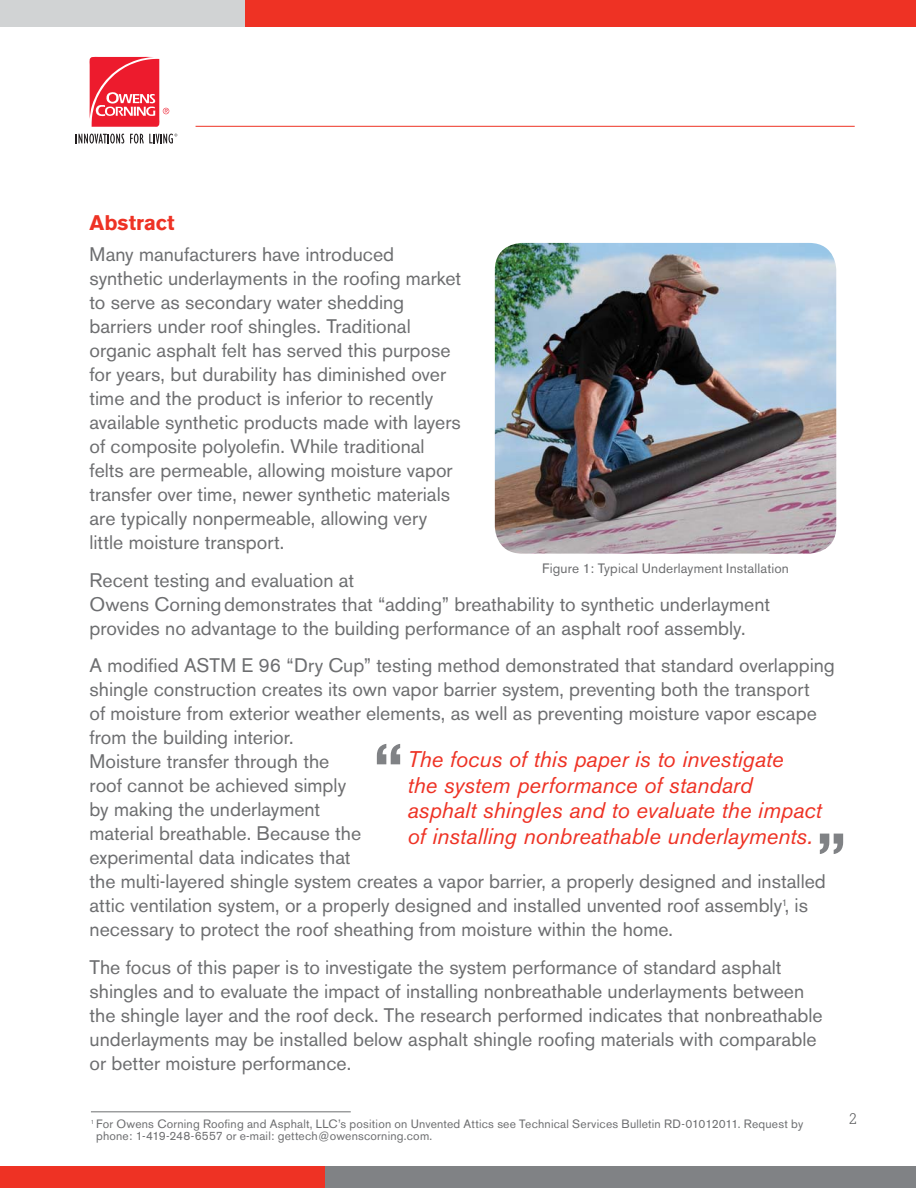
<style>
.page{position:relative;width:916px;height:1188px;background:#fff}
.page>*{position:absolute;margin:0;border:0;box-sizing:border-box;transform-origin:0 0}
.t1{font:700 60px "Akzidenz Grotesk BE";color:#808285}
.t2{font:italic 22.5px/25.5px "Akzidenz Grotesk BE";letter-spacing:-.005em;color:#ee3224}
.t3{font:700 21px "Akzidenz Grotesk BE";color:#ee3224}
.t4{font:19.5px/24px "Akzidenz Grotesk BE";color:#6d6e70}
.t5{font:300 15px "Glypha";color:#58595b}
.t6{font:13.5px "Akzidenz Grotesk BE";letter-spacing:.015em;color:#6d6e70}
.t7{font:12px/12px "Akzidenz Grotesk BE";letter-spacing:.015em;color:#6d6e70}
</style>
<div class="page">
<div style="left:242px;top:0;width:673px;height:26px;background:#ee3224"></div>
<div style="left:0;top:1167px;width:325px;height:21px;background:#ee3224"></div>
<div style="left:325px;top:1167px;width:590px;height:21px;background:#808285"></div>
<hr style="left:195px;top:126px;width:659px;height:1px;background:#ee3224">
<div style="left:0;top:0;width:244px;height:26px;background:#d1d3d4"></div>
<svg style="left:89px;top:57px;width:80px;height:70px"></svg>
<svg style="left:76px;top:134px;width:48px;height:10px"></svg>
<svg style="left:130px;top:134px;width:47px;height:10px"></svg>
<div style="left:30px;top:111px;width:28px;height:28px;border:2px solid #fff;border-radius:50%"></div>
<div style="left:30px;top:1054px;width:28px;height:29px;border:2px solid #fff;border-radius:50%"></div>
<div style="left:30px;top:583px;width:28px;height:28px;border:2px solid #fff;border-radius:50%"></div>
<img style="left:494px;top:243px;width:341px;height:311px;border-radius:27px">
<hr style="left:91px;top:1111px;width:259px;height:1px;background:#6d6e70">
<p class="t3" style="left:89px;top:215px;width:87px">Abstract</p>
<p class="t4" style="left:89px;top:244px;width:373px">Many manufacturers have introduced synthetic underlayments in the roofing market to serve as secondary water shedding barriers under roof shingles. Traditional organic asphalt felt has served this purpose for years, but durability has diminished over time and the product is inferior to recently available synthetic products made with layers of composite polyolefin. While traditional felts are permeable, allowing moisture vapor transfer over time, newer synthetic materials are typically nonpermeable, allowing very little moisture transport.</p>
<p class="t4" style="left:89px;top:570px;width:681px">Recent testing and evaluation at<br>Owens Corningdemonstrates that “adding” breathability to synthetic underlayment provides no advantage to the building performance of an asphalt roof assembly.</p>
<p class="t4" style="left:89px;top:655px;width:746px">A modified ASTM E 96 “Dry Cup” testing method demonstrated that standard overlapping shingle construction creates its own vapor barrier system, preventing both the transport<br>of moisture from exterior weather elements, as well as preventing moisture vapor escape from the building interior.<br>Moisture transfer through the<br>roof cannot be achieved simply<br>by making the underlayment<br>material breathable. Because the<br>experimental data indicates that<br>the multi-layered shingle system creates a vapor barrier, a properly designed and installed attic ventilation system, or a properly designed and installed unvented roof assembly<sup>1</sup>, is necessary to protect the roof sheathing from moisture within the home.</p>
<p class="t4" style="left:89px;top:957px;width:734px">The focus of this paper is to investigate the system performance of standard asphalt shingles and to evaluate the impact of installing nonbreathable underlayments between the shingle layer and the roof deck. The research performed indicates that nonbreathable underlayments may be installed below asphalt shingle roofing materials with comparable or better moisture performance.</p>
<p class="t6" style="left:542px;top:564px;width:248px">Figure 1: Typical Underlayment Installation</p>
<h1 class="t1" style="left:374px;top:744px;width:30px">“</h1>
<p class="t2" style="left:407px;top:749px;width:415px">The focus of this paper is to investigate<br>the system performance of standard asphalt shingles and to evaluate the impact of installing nonbreathable underlayments.</p>
<h1 class="t1" style="left:845px;top:854px;width:30px;rotate:-180deg">“</h1>
<p class="t7" style="left:96px;top:1119px;width:708px;text-indent:-5px"><sup>1</sup> For Owens Corning Roofing and Asphalt, LLC’s position on Unvented Attics see Technical Services Bulletin RD-01012011. Request by phone: 1-419-248-6557 or e-mail: gettech@owenscorning.com.</p>
<p class="t5" style="left:848px;top:1113px;width:9px">2</p>
</div>
